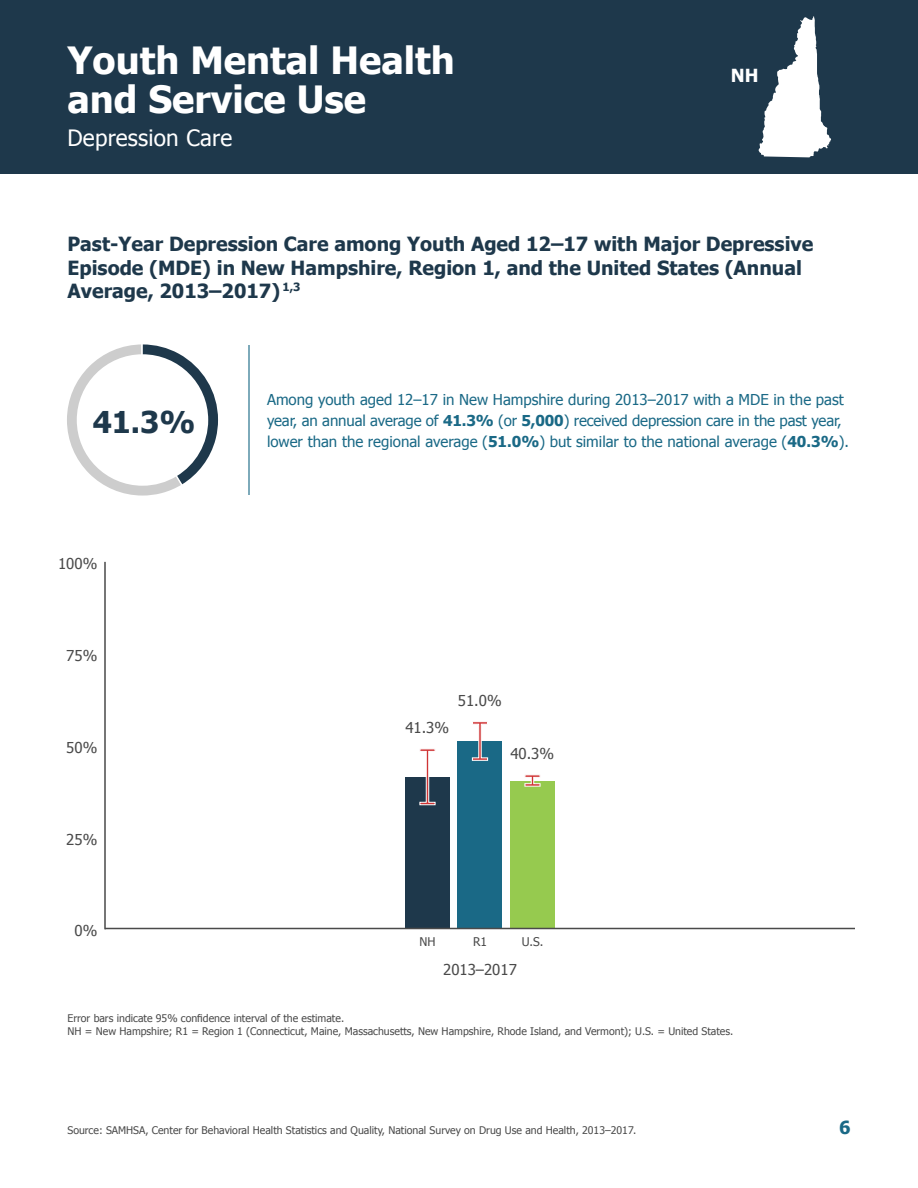
<style>
.page{position:relative;width:918px;height:1188px;background:#fff}
.page>*{position:absolute;margin:0;border:0;box-sizing:border-box;transform-origin:0 0}
.t1{font:700 37.5px "Tahoma";color:#fff}
.t2{font:700 30px "Tahoma";color:#1e384b}
.t3{font:22.5px "Tahoma";letter-spacing:.01em;color:#fff}
.t4{font:700 19.5px/23.4px "Tahoma";color:#1e384b}
.t5{font:700 18px "Tahoma";color:#fff}
.t6{font:700 18px "Tahoma";color:#1a6986}
.t7{font:15px/21px "Tahoma";color:#1a6986}
.t8{font:15px "Tahoma";color:#4a4a4a}
.t9{font:12px "Tahoma";color:#4a4a4a}
.t10{font:10.5px/12.6px "Tahoma";color:#4a4a4a}
.s1{font-weight:700}
</style>
<div class="page">
<div style="left:0;top:0;width:918px;height:174px;background:#1e384b"></div>
<svg style="left:759px;top:16px;width:72px;height:141px"></svg>
<svg style="left:67px;top:344px;width:151px;height:152px"></svg>
<hr style="left:141px;top:333px;width:2px;height:87px;background:#fff">
<hr style="left:248px;top:345px;width:2px;height:150px;background:#1a6986">
<div style="left:405px;top:777px;width:45px;height:151px;background:#1e384b"></div>
<svg style="left:420px;top:749px;width:15px;height:56px"></svg>
<div style="left:458px;top:741px;width:44px;height:187px;background:#1a6986"></div>
<svg style="left:472px;top:721px;width:16px;height:40px"></svg>
<div style="left:510px;top:781px;width:45px;height:147px;background:#96ca4f"></div>
<svg style="left:525px;top:775px;width:15px;height:11px"></svg>
<hr style="left:104px;top:562px;width:2px;height:367px;background:#4a4a4a">
<hr style="left:105px;top:928px;width:750px;height:1px;background:#4a4a4a">
<h1 class="t1" style="left:68px;top:34px;width:389px">Youth Mental Health</h1>
<h1 class="t1" style="left:68px;top:73px;width:300px">and Service Use</h1>
<h3 class="t3" style="left:68px;top:123px;width:166px">Depression Care</h3>
<h3 class="t5" style="left:731px;top:63px;width:29px">NH</h3>
<h4 class="t4" style="left:68px;top:231px;width:747px">Past-Year Depression Care among Youth Aged 12–17 with Major Depressive<br>Episode (MDE) in New Hampshire, Region 1, and the United States (Annual<br>Average, 2013–2017) <sup>1,3</sup></h4>
<h2 class="t2" style="left:93px;top:401px;width:104px">41.3%</h2>
<h3 class="t8" style="left:58px;top:554px;width:41px">100%</h3>
<h3 class="t8" style="left:66px;top:645px;width:33px">75%</h3>
<h3 class="t8" style="left:66px;top:737px;width:33px">50%</h3>
<h3 class="t8" style="left:66px;top:829px;width:33px">25%</h3>
<h3 class="t8" style="left:74px;top:921px;width:24px">0%</h3>
<p class="t7" style="left:267px;top:388px;width:583px">Among youth aged 12–17 in New Hampshire during 2013–2017 with a MDE in the past year, an annual average of <span class="s1">41.3%</span> (or <span class="s1">5,000</span>) received depression care in the past year, lower than the regional average (<span class="s1">51.0%</span>) but similar to the national average (<span class="s1">40.3%</span>).</p>
<p class="t8" style="left:405px;top:718px;width:45px">41.3%</p>
<p class="t8" style="left:458px;top:691px;width:45px">51.0%</p>
<p class="t8" style="left:510px;top:744px;width:45px">40.3%</p>
<p class="t9" style="left:419px;top:933px;width:18px">NH</p>
<p class="t9" style="left:473px;top:933px;width:16px">R1</p>
<p class="t9" style="left:522px;top:933px;width:23px">U.S.</p>
<h3 class="t8" style="left:443px;top:959px;width:75px">2013–2017</h3>
<p class="t10" style="left:68px;top:1012px;width:667px">Error bars indicate 95% confidence interval of the estimate.<br>NH = New Hampshire; R1 = Region 1 (Connecticut, Maine, Massachusetts, New Hampshire, Rhode Island, and Vermont); U.S. = United States.</p>
<p class="t10" style="left:68px;top:1123px;width:570px">Source: SAMHSA, Center for Behavioral Health Statistics and Quality, National Survey on Drug Use and Health, 2013–2017.</p>
<h3 class="t6" style="left:839px;top:1115px;width:13px">6</h3>
</div>
